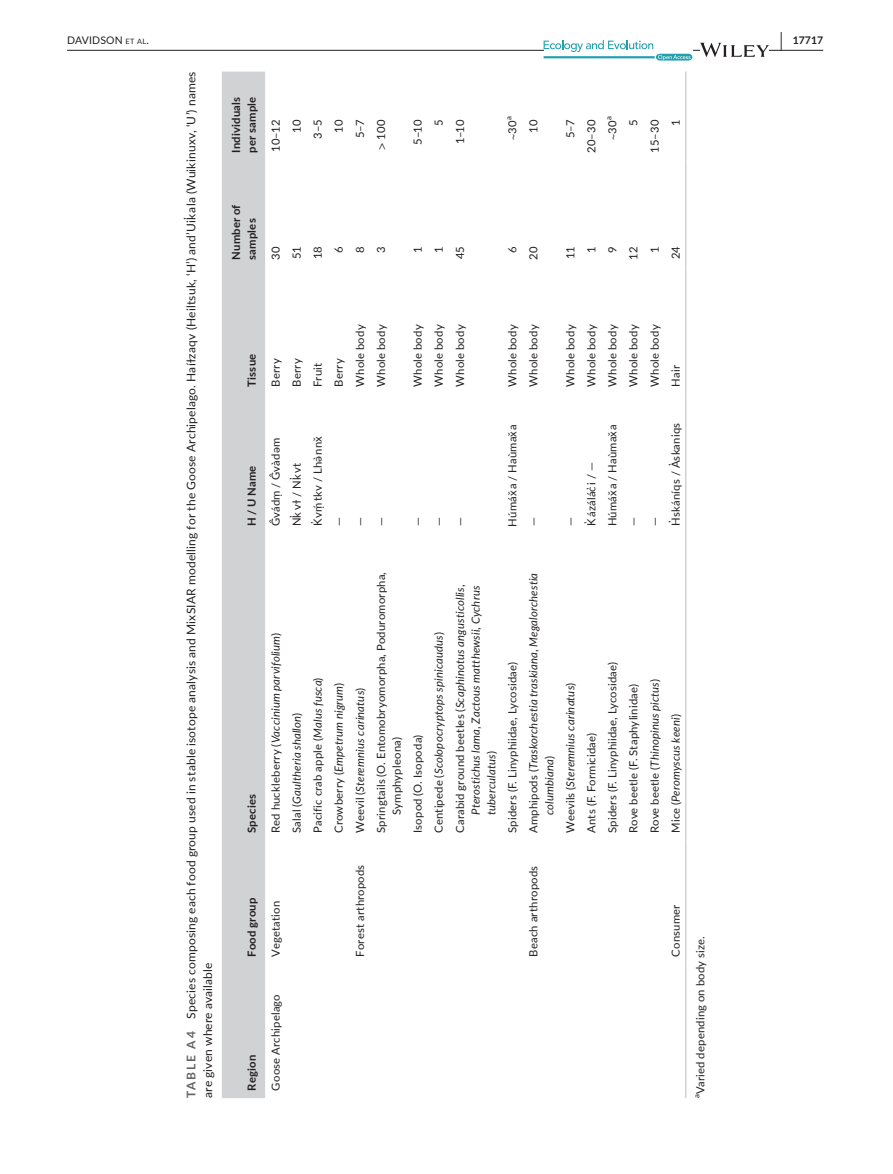
<style>
.page{position:relative;width:893px;height:1174px;background:#fff}
.page>*{position:absolute;margin:0;border:0;box-sizing:border-box;transform-origin:0 0}
.t1{font:700 19.5px "Lato";color:#231f20;scale:.48 1}
.t2{font:12px/16.5px "Lato";letter-spacing:.015em;color:#231f20}
.t3{font:11.25px/15.8px "Lato";letter-spacing:.02em;color:#231f20}
.t4{font:italic 11.25px/15.8px "Lato";letter-spacing:.015em;color:#231f20;text-align:justify}
.t5{font:700 11.25px/15.8px "Lato";letter-spacing:.02em;color:#231f20}
.t6{font:10.5px "Lato";letter-spacing:.015em;color:#231f20}
.t7{font:700 10.5px "Lato";color:#231f20}
.t8{font:7.8px "Lato";color:#231f20}
.s1{font-size:7.35px}
.s2{font-weight:700;color:#636366}
.s3{font-family:"STIX"}
.s4{font-style:normal}
.s5{font-style:italic}
</style>
<div class="page">
<hr style="left:67px;top:50px;width:756px;height:1px;background:#231f20">
<svg style="left:544px;top:40px;width:148px;height:21px"></svg>
<svg style="left:700px;top:43px;width:69px;height:14px"></svg>
<div style="left:222px;top:72px;width:43px;height:1026px;background:#d1d2d4"></div>
<hr style="left:685px;top:964px;width:1px;height:134px;background:#d1d2d4">
<hr style="left:685px;top:840px;width:1px;height:124px;background:#d1d2d4">
<hr style="left:685px;top:534px;width:1px;height:306px;background:#d1d2d4">
<hr style="left:685px;top:394px;width:1px;height:140px;background:#d1d2d4">
<hr style="left:685px;top:267px;width:1px;height:127px;background:#d1d2d4">
<hr style="left:685px;top:160px;width:1px;height:107px;background:#d1d2d4">
<hr style="left:685px;top:72px;width:1px;height:88px;background:#d1d2d4">
<h1 class="t1" style="left:780px;top:25px;width:7px">|</h1>
<p class="t6" style="left:67px;top:33px;width:83px">DAVIDSON <span class="s1">et al</span>.</p>
<p class="t7" style="left:793px;top:33px;width:32px">17717</p>
<p class="t2" style="left:182px;top:1098px;width:1028px;rotate:-90deg"><span class="s2">TABLE A4</span> Species composing each food group used in stable isotope analysis and MixSIAR modelling for the Goose Archipelago. Haí zaqv (Heiltsuk, ‘H’) and’Uik̓ ala (Wuikinuxv, ‘U’) names are given where available</p>
<p class="t5" style="left:228px;top:153px;width:58px;rotate:-90deg">Individuals per sample</p>
<p class="t8" style="left:503px;top:120px;width:5px;rotate:-90deg">a</p>
<p class="t8" style="left:603px;top:120px;width:5px;rotate:-90deg">a</p>
<p class="t3" style="left:583px;top:153px;width:35px;rotate:-90deg">20–30</p>
<p class="t3" style="left:409px;top:145px;width:26px;rotate:-90deg">5–10</p>
<p class="t3" style="left:525px;top:133px;width:14px;rotate:-90deg">10</p>
<p class="t3" style="left:331px;top:133px;width:14px;rotate:-90deg">10</p>
<p class="t3" style="left:288px;top:133px;width:14px;rotate:-90deg">10</p>
<p class="t3" style="left:373px;top:150px;width:32px;rotate:-90deg"><span class="s3">&gt;</span> 100</p>
<p class="t3" style="left:646px;top:153px;width:34px;rotate:-90deg">15–30</p>
<p class="t3" style="left:452px;top:144px;width:26px;rotate:-90deg">1–10</p>
<p class="t3" style="left:562px;top:138px;width:20px;rotate:-90deg">5–7</p>
<p class="t3" style="left:352px;top:138px;width:20px;rotate:-90deg">5–7</p>
<p class="t3" style="left:267px;top:152px;width:33px;rotate:-90deg">10–12</p>
<p class="t3" style="left:604px;top:140px;width:21px;rotate:-90deg"><span class="s3">~</span>30</p>
<p class="t3" style="left:504px;top:140px;width:21px;rotate:-90deg"><span class="s3">~</span>30</p>
<p class="t3" style="left:431px;top:126px;width:8px;rotate:-90deg">5</p>
<p class="t3" style="left:309px;top:139px;width:21px;rotate:-90deg">3–5</p>
<p class="t3" style="left:625px;top:126px;width:8px;rotate:-90deg">5</p>
<p class="t3" style="left:667px;top:126px;width:8px;rotate:-90deg">1</p>
<p class="t5" style="left:228px;top:260px;width:57px;rotate:-90deg">Number of samples</p>
<p class="t3" style="left:667px;top:259px;width:14px;rotate:-90deg">24</p>
<p class="t3" style="left:525px;top:260px;width:15px;rotate:-90deg">20</p>
<p class="t3" style="left:267px;top:260px;width:15px;rotate:-90deg">30</p>
<p class="t3" style="left:331px;top:253px;width:8px;rotate:-90deg">6</p>
<p class="t3" style="left:504px;top:253px;width:8px;rotate:-90deg">6</p>
<p class="t3" style="left:309px;top:259px;width:14px;rotate:-90deg">18</p>
<p class="t3" style="left:352px;top:253px;width:8px;rotate:-90deg">8</p>
<p class="t3" style="left:625px;top:260px;width:15px;rotate:-90deg">12</p>
<p class="t3" style="left:373px;top:253px;width:8px;rotate:-90deg">3</p>
<p class="t3" style="left:604px;top:253px;width:8px;rotate:-90deg">9</p>
<p class="t3" style="left:452px;top:259px;width:14px;rotate:-90deg">45</p>
<p class="t3" style="left:583px;top:253px;width:8px;rotate:-90deg">1</p>
<p class="t3" style="left:288px;top:259px;width:14px;rotate:-90deg">51</p>
<p class="t3" style="left:562px;top:259px;width:14px;rotate:-90deg">11</p>
<p class="t3" style="left:409px;top:253px;width:8px;rotate:-90deg">1</p>
<p class="t3" style="left:431px;top:253px;width:8px;rotate:-90deg">1</p>
<p class="t3" style="left:646px;top:253px;width:8px;rotate:-90deg">1</p>
<p class="t3" style="left:583px;top:387px;width:64px;rotate:-90deg">Whole body</p>
<p class="t3" style="left:604px;top:387px;width:64px;rotate:-90deg">Whole body</p>
<p class="t3" style="left:525px;top:387px;width:64px;rotate:-90deg">Whole body</p>
<p class="t3" style="left:562px;top:387px;width:64px;rotate:-90deg">Whole body</p>
<p class="t3" style="left:409px;top:387px;width:64px;rotate:-90deg">Whole body</p>
<p class="t3" style="left:352px;top:387px;width:64px;rotate:-90deg">Whole body</p>
<p class="t3" style="left:373px;top:387px;width:64px;rotate:-90deg">Whole body</p>
<p class="t3" style="left:431px;top:387px;width:64px;rotate:-90deg">Whole body</p>
<p class="t3" style="left:625px;top:387px;width:64px;rotate:-90deg">Whole body</p>
<p class="t3" style="left:646px;top:387px;width:64px;rotate:-90deg">Whole body</p>
<p class="t3" style="left:452px;top:387px;width:64px;rotate:-90deg">Whole body</p>
<p class="t3" style="left:504px;top:387px;width:64px;rotate:-90deg">Whole body</p>
<p class="t5" style="left:243px;top:387px;width:34px;rotate:-90deg">Tissue</p>
<p class="t3" style="left:288px;top:387px;width:30px;rotate:-90deg">Berry</p>
<p class="t3" style="left:331px;top:387px;width:30px;rotate:-90deg">Berry</p>
<p class="t3" style="left:267px;top:387px;width:30px;rotate:-90deg">Berry</p>
<p class="t3" style="left:309px;top:387px;width:25px;rotate:-90deg">Fruit</p>
<p class="t3" style="left:667px;top:387px;width:23px;rotate:-90deg">Hair</p>
<p class="t3" style="left:667px;top:526px;width:105px;rotate:-90deg">̓Hskáníqs / A̓ skaniqs</p>
<p class="t3" style="left:604px;top:526px;width:104px;rotate:-90deg">Húmáx̌a / Haùmax̌a</p>
<p class="t3" style="left:504px;top:526px;width:104px;rotate:-90deg">Húmáx̌a / Haùmax̌a</p>
<p class="t3" style="left:309px;top:526px;width:95px;rotate:-90deg">̓Kvṃ́tkv / Lhə̀nnx̌</p>
<p class="t3" style="left:267px;top:526px;width:90px;rotate:-90deg">Ĝvádṃ / Ĝvàdəm</p>
<p class="t3" style="left:288px;top:526px;width:65px;rotate:-90deg">Nk̓ v / Nk̓ vt</p>
<p class="t3" style="left:583px;top:526px;width:66px;rotate:-90deg">̓K ázálác̓ i / —</p>
<p class="t5" style="left:243px;top:526px;width:62px;rotate:-90deg">H / U Name</p>
<p class="t3" style="left:562px;top:526px;width:10px;rotate:-90deg">—</p>
<p class="t3" style="left:525px;top:526px;width:10px;rotate:-90deg">—</p>
<p class="t3" style="left:409px;top:526px;width:10px;rotate:-90deg">—</p>
<p class="t3" style="left:431px;top:526px;width:10px;rotate:-90deg">—</p>
<p class="t3" style="left:331px;top:526px;width:10px;rotate:-90deg">—</p>
<p class="t3" style="left:352px;top:526px;width:10px;rotate:-90deg">—</p>
<p class="t3" style="left:373px;top:526px;width:10px;rotate:-90deg">—</p>
<p class="t3" style="left:646px;top:526px;width:10px;rotate:-90deg">—</p>
<p class="t3" style="left:625px;top:526px;width:10px;rotate:-90deg">—</p>
<p class="t3" style="left:452px;top:526px;width:10px;rotate:-90deg">—</p>
<p class="t3" style="left:373px;top:815px;width:244px;text-indent:-18px;rotate:-90deg">Springtails (O. Entomobryomorpha, Poduromorpha,<br>Symphypleona)</p>
<p class="t4" style="left:525px;top:815px;width:244px;text-indent:-18px;rotate:-90deg"><span class="s4">Amphipods (</span>Traskorchestia traskiana<span class="s4">,</span> Megalorchestia columbiana<span class="s4">)</span></p>
<p class="t4" style="left:452px;top:815px;width:231px;text-indent:-18px;rotate:-90deg"><span class="s4">Carabid ground beetles (</span>Scaphinotus angusticollis<span class="s4">, </span>Pterostichus lama<span class="s4">,</span> Zactous matthewsii<span class="s4">,</span> Cychrus tuberculatus<span class="s4">)</span></p>
<p class="t4" style="left:431px;top:833px;width:202px;rotate:-90deg"><span class="s4">Centipede (</span>Scolopocryptops spinicaudus<span class="s4">)</span></p>
<p class="t4" style="left:267px;top:833px;width:201px;rotate:-90deg"><span class="s4">Red huckleberry (</span>Vaccinium parvifolium<span class="s4">)</span></p>
<p class="t3" style="left:604px;top:833px;width:172px;rotate:-90deg">Spiders (F. Linyphiidae, Lycosidae)</p>
<p class="t3" style="left:504px;top:833px;width:172px;rotate:-90deg">Spiders (F. Linyphiidae, Lycosidae)</p>
<p class="t3" style="left:309px;top:833px;width:157px;rotate:-90deg">Pacific crab apple (<span class="s5">Malus fusca</span>)</p>
<p class="t4" style="left:646px;top:833px;width:155px;rotate:-90deg"><span class="s4">Rove beetle (</span>Thinopinus pictus<span class="s4">)</span></p>
<p class="t4" style="left:331px;top:833px;width:152px;rotate:-90deg"><span class="s4">Crowberry (</span>Empetrum nigrum<span class="s4">)</span></p>
<p class="t4" style="left:562px;top:833px;width:151px;rotate:-90deg"><span class="s4">Weevils (</span>Steremnius carinatus<span class="s4">)</span></p>
<p class="t3" style="left:625px;top:833px;width:150px;rotate:-90deg">Rove beetle (F. Staphylinidae)</p>
<p class="t4" style="left:352px;top:833px;width:146px;rotate:-90deg"><span class="s4">Weevil (</span>Steremnius carinatus<span class="s4">)</span></p>
<p class="t4" style="left:288px;top:833px;width:121px;rotate:-90deg"><span class="s4">Salal (</span>Gaultheria shallon<span class="s4">)</span></p>
<p class="t4" style="left:667px;top:833px;width:120px;rotate:-90deg"><span class="s4">Mice (</span>Peromyscus keeni<span class="s4">)</span></p>
<p class="t3" style="left:583px;top:833px;width:101px;rotate:-90deg">Ants (F. Formicidae)</p>
<p class="t3" style="left:409px;top:833px;width:99px;rotate:-90deg">Isopod (O. Isopoda)</p>
<p class="t5" style="left:243px;top:833px;width:41px;rotate:-90deg">Species</p>
<p class="t3" style="left:352px;top:956px;width:93px;rotate:-90deg">Forest arthropods</p>
<p class="t3" style="left:525px;top:956px;width:92px;rotate:-90deg">Beach arthropods</p>
<p class="t5" style="left:243px;top:956px;width:60px;rotate:-90deg">Food group</p>
<p class="t3" style="left:267px;top:956px;width:57px;rotate:-90deg">Vegetation</p>
<p class="t3" style="left:667px;top:956px;width:53px;rotate:-90deg">Consumer</p>
<p class="t3" style="left:692px;top:1094px;width:159px;rotate:-90deg">Varied depending on body size.</p>
<p class="t3" style="left:267px;top:1090px;width:98px;rotate:-90deg">Goose Archipelago</p>
<p class="t5" style="left:243px;top:1090px;width:37px;rotate:-90deg">Region</p>
<p class="t8" style="left:691px;top:1098px;width:5px;rotate:-90deg">a</p>
</div>
